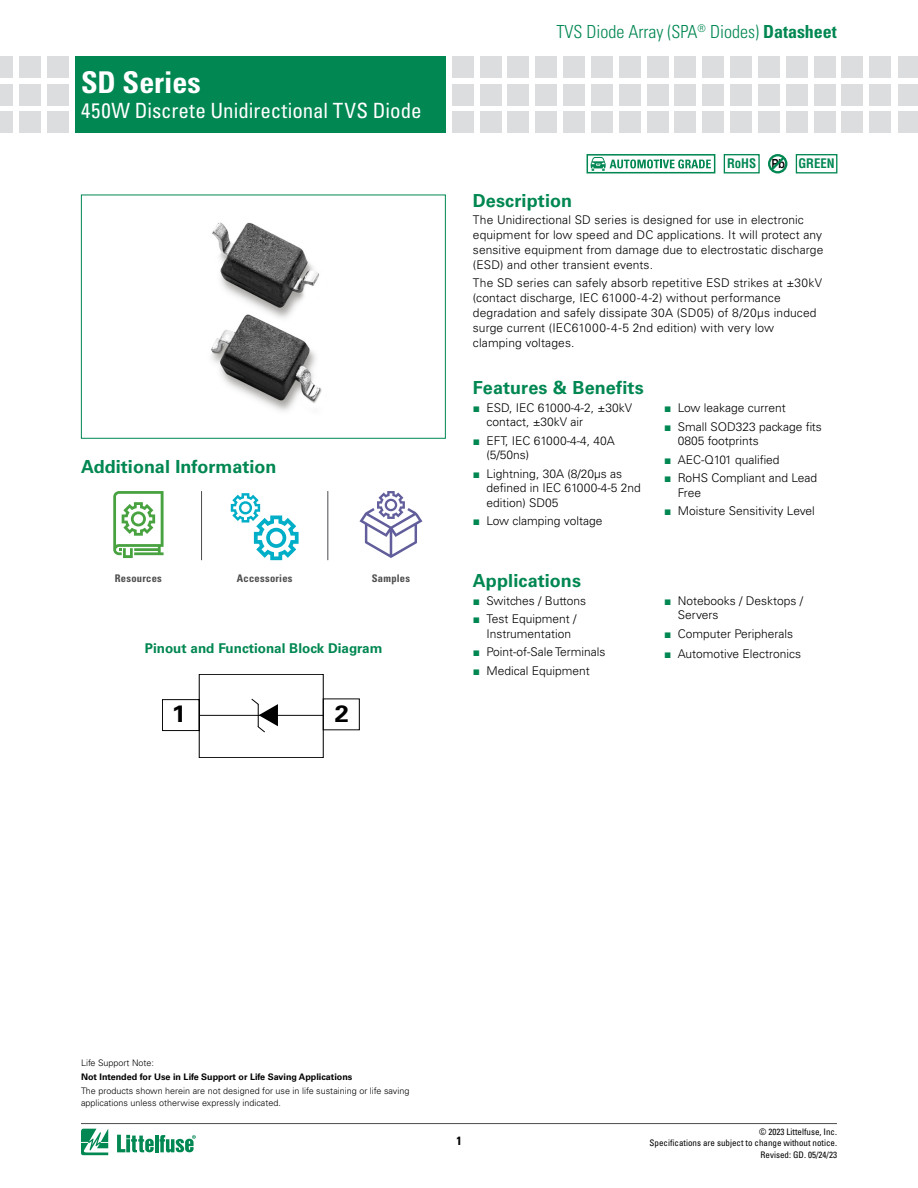
<style>
.page{position:relative;width:918px;height:1188px;background:#fff}
.page>*{position:absolute;margin:0;border:0;box-sizing:border-box;transform-origin:0 0}
.t1{font:700 condensed 30px "Univers LT Std";color:#fff}
.t2{font:700 23.55px "Univers LT Std";color:#000;scale:1.07 1}
.t3{font:condensed 21px "Univers LT Std";color:#fff}
.t4{font:700 18px "Univers LT Std";color:#008752}
.t5{font:300 condensed 18px "Univers LT Std";color:#008752}
.t6{font:700 13.5px "Univers LT Std";color:#008752}
.t7{font:700 condensed 12.9px "Helvetica LT Std";color:#008752}
.t8{font:300 12px/14.4px "Univers LT Std";color:#000}
.t9{font:700 condensed 12px "Univers LT Std";color:#000}
.t10{font:700 condensed 10.5px "Univers LT Std";letter-spacing:.025em;color:#4d4d4f}
.t11{font:300 9px/12px "Univers LT Std";color:#000}
.t12{font:condensed 9px/10.8px "Univers LT Std";color:#000;text-align:right}
.t13{font:700 9px "Univers LT Std";color:#000}
.s1{font-weight:700}
.s2{font-family:"Univers LT Std";font-stretch:expanded;font-size:12.6px;color:#000}
.s3{font-family:"Arial";font-weight:400;color:#008752}
</style>
<div class="page">
<hr style="left:81px;top:1123px;width:756px;height:1px;background:#4d4d4f">
<svg style="left:81px;top:1129px;width:27px;height:26px"></svg>
<hr style="left:155px;top:1135px;width:3px;height:17px;background:#008752">
<svg style="left:160px;top:1135px;width:36px;height:18px"></svg>
<svg style="left:117px;top:1135px;width:37px;height:17px"></svg>
<div style="left:75px;top:56px;width:371px;height:77px;background:#008752"></div>
<div style="left:47px;top:56px;width:21px;height:21px;background:#dcddde"></div>
<div style="left:47px;top:84px;width:21px;height:21px;background:#dcddde"></div>
<div style="left:47px;top:112px;width:21px;height:21px;background:#dcddde"></div>
<div style="left:19px;top:56px;width:21px;height:21px;background:#dcddde"></div>
<div style="left:19px;top:84px;width:21px;height:21px;background:#dcddde"></div>
<div style="left:19px;top:112px;width:21px;height:21px;background:#dcddde"></div>
<div style="left:0;top:56px;width:13px;height:21px;background:#dcddde"></div>
<div style="left:0;top:84px;width:13px;height:21px;background:#dcddde"></div>
<div style="left:0;top:112px;width:13px;height:21px;background:#dcddde"></div>
<div style="left:870px;top:56px;width:21px;height:21px;background:#dcddde"></div>
<div style="left:870px;top:84px;width:21px;height:21px;background:#dcddde"></div>
<div style="left:870px;top:112px;width:21px;height:21px;background:#dcddde"></div>
<div style="left:452px;top:56px;width:21px;height:21px;background:#dcddde"></div>
<div style="left:452px;top:84px;width:21px;height:21px;background:#dcddde"></div>
<div style="left:452px;top:112px;width:21px;height:21px;background:#dcddde"></div>
<div style="left:480px;top:56px;width:21px;height:21px;background:#dcddde"></div>
<div style="left:480px;top:84px;width:21px;height:21px;background:#dcddde"></div>
<div style="left:480px;top:112px;width:21px;height:21px;background:#dcddde"></div>
<div style="left:508px;top:56px;width:21px;height:21px;background:#dcddde"></div>
<div style="left:508px;top:84px;width:21px;height:21px;background:#dcddde"></div>
<div style="left:508px;top:112px;width:21px;height:21px;background:#dcddde"></div>
<div style="left:536px;top:56px;width:21px;height:21px;background:#dcddde"></div>
<div style="left:536px;top:84px;width:21px;height:21px;background:#dcddde"></div>
<div style="left:536px;top:112px;width:21px;height:21px;background:#dcddde"></div>
<div style="left:563px;top:56px;width:22px;height:21px;background:#dcddde"></div>
<div style="left:563px;top:84px;width:22px;height:21px;background:#dcddde"></div>
<div style="left:563px;top:112px;width:22px;height:21px;background:#dcddde"></div>
<div style="left:591px;top:56px;width:22px;height:21px;background:#dcddde"></div>
<div style="left:591px;top:84px;width:22px;height:21px;background:#dcddde"></div>
<div style="left:591px;top:112px;width:22px;height:21px;background:#dcddde"></div>
<div style="left:619px;top:56px;width:21px;height:21px;background:#dcddde"></div>
<div style="left:619px;top:84px;width:21px;height:21px;background:#dcddde"></div>
<div style="left:619px;top:112px;width:21px;height:21px;background:#dcddde"></div>
<div style="left:647px;top:56px;width:21px;height:21px;background:#dcddde"></div>
<div style="left:647px;top:84px;width:21px;height:21px;background:#dcddde"></div>
<div style="left:647px;top:112px;width:21px;height:21px;background:#dcddde"></div>
<div style="left:675px;top:56px;width:21px;height:21px;background:#dcddde"></div>
<div style="left:675px;top:84px;width:21px;height:21px;background:#dcddde"></div>
<div style="left:675px;top:112px;width:21px;height:21px;background:#dcddde"></div>
<div style="left:703px;top:56px;width:21px;height:21px;background:#dcddde"></div>
<div style="left:703px;top:84px;width:21px;height:21px;background:#dcddde"></div>
<div style="left:703px;top:112px;width:21px;height:21px;background:#dcddde"></div>
<div style="left:730px;top:56px;width:22px;height:21px;background:#dcddde"></div>
<div style="left:730px;top:84px;width:22px;height:21px;background:#dcddde"></div>
<div style="left:730px;top:112px;width:22px;height:21px;background:#dcddde"></div>
<div style="left:786px;top:56px;width:21px;height:21px;background:#dcddde"></div>
<div style="left:786px;top:84px;width:21px;height:21px;background:#dcddde"></div>
<div style="left:786px;top:112px;width:21px;height:21px;background:#dcddde"></div>
<div style="left:758px;top:56px;width:22px;height:21px;background:#dcddde"></div>
<div style="left:758px;top:84px;width:22px;height:21px;background:#dcddde"></div>
<div style="left:758px;top:112px;width:22px;height:21px;background:#dcddde"></div>
<div style="left:814px;top:56px;width:21px;height:21px;background:#dcddde"></div>
<div style="left:814px;top:84px;width:21px;height:21px;background:#dcddde"></div>
<div style="left:814px;top:112px;width:21px;height:21px;background:#dcddde"></div>
<div style="left:842px;top:56px;width:21px;height:21px;background:#dcddde"></div>
<div style="left:842px;top:84px;width:21px;height:21px;background:#dcddde"></div>
<div style="left:842px;top:112px;width:21px;height:21px;background:#dcddde"></div>
<div style="left:898px;top:56px;width:20px;height:21px;background:#dcddde"></div>
<div style="left:898px;top:84px;width:20px;height:21px;background:#dcddde"></div>
<div style="left:898px;top:112px;width:20px;height:21px;background:#dcddde"></div>
<div style="left:724px;top:154px;width:36px;height:19px;border:1px solid #008752"></div>
<svg style="left:768px;top:154px;width:19px;height:19px"></svg>
<div style="left:796px;top:154px;width:41px;height:19px;border:1px solid #008752"></div>
<svg style="left:162px;top:674px;width:162px;height:84px"></svg>
<img style="left:211px;top:222px;width:111px;height:189px">
<div style="left:81px;top:195px;width:365px;height:244px;border:1px solid #008752"></div>
<div style="left:587px;top:154px;width:128px;height:19px;border:2px solid #008752"></div>
<svg style="left:591px;top:157px;width:120px;height:14px"></svg>
<hr style="left:201px;top:491px;width:1px;height:69px;background:#4d4d4f">
<hr style="left:327px;top:491px;width:1px;height:69px;background:#4d4d4f">
<svg style="left:113px;top:491px;width:51px;height:67px"></svg>
<svg style="left:231px;top:493px;width:68px;height:67px"></svg>
<svg style="left:359px;top:491px;width:63px;height:67px"></svg>
<h1 class="t1" style="left:81px;top:64px;width:121px">SD Series</h1>
<h3 class="t3" style="left:81px;top:97px;width:342px">450W Discrete Unidirectional TVS Diode</h3>
<h3 class="t4" style="left:81px;top:456px;width:197px">Additional Information</h3>
<p class="t10" style="left:115px;top:572px;width:49px">Resources</p>
<p class="t10" style="left:237px;top:572px;width:57px">Accessories</p>
<p class="t10" style="left:372px;top:572px;width:40px">Samples</p>
<p class="t6" style="left:145px;top:640px;width:239px">Pinout and Functional Block Diagram</p>
<h2 class="t2" style="left:172px;top:700px;width:15px">1</h2>
<h2 class="t2" style="left:335px;top:700px;width:15px">2</h2>
<h3 class="t5" style="left:556px;top:21px;width:282px">TVS Diode Array (SPA<sup>®</sup> Diodes) <span class="s1">Datasheet</span></h3>
<h3 class="t4" style="left:473px;top:191px;width:101px">Description</h3>
<p class="t7" style="left:727px;top:155px;width:109px">RoHS <span class="s2">Pb</span> GREEN</p>
<p class="t8" style="left:473px;top:212px;width:352px;line-height:15px">The Unidirectional SD series is designed for use in electronic equipment for low speed and DC applications. It will protect any sensitive equipment from damage due to electrostatic discharge (ESD) and other transient events.</p>
<p class="t8" style="left:473px;top:275px;width:351px;line-height:15px">The SD series can safely absorb repetitive ESD strikes at ±30kV (contact discharge, IEC 61000-4-2) without performance degradation and safely dissipate 30A (SD05) of 8/20μs induced surge current (IEC61000-4-5 2nd edition) with very low clamping voltages.</p>
<h3 class="t4" style="left:473px;top:377px;width:172px">Features &amp; Benefits</h3>
<p class="t8" style="left:486px;top:400px;width:147px;text-indent:-14px"><span class="s3">■</span> ESD, IEC 61000-4-2, ±30kV contact, ±30kV air</p>
<p class="t8" style="left:486px;top:433px;width:130px;text-indent:-14px"><span class="s3">■</span> EFT, IEC 61000-4-4, 40A (5/50ns)</p>
<p class="t8" style="left:486px;top:467px;width:156px;text-indent:-14px"><span class="s3">■</span> Lightning, 30A (8/20μs as defined in IEC 61000-4-5 2nd edition) SD05</p>
<p class="t8" style="left:473px;top:514px;width:131px"><span class="s3">■</span> Low clamping voltage</p>
<p class="t8" style="left:664px;top:400px;width:123px"><span class="s3">■</span> Low leakage current</p>
<p class="t8" style="left:678px;top:419px;width:146px;text-indent:-14px"><span class="s3">■</span> Small SOD323 package fits<br>0805 footprints</p>
<p class="t8" style="left:664px;top:452px;width:117px"><span class="s3">■</span> AEC-Q101 qualified</p>
<p class="t8" style="left:678px;top:471px;width:141px;text-indent:-14px"><span class="s3">■</span> RoHS Compliant and Lead<br>Free</p>
<p class="t8" style="left:664px;top:504px;width:152px"><span class="s3">■</span> Moisture Sensitivity Level</p>
<h3 class="t4" style="left:473px;top:570px;width:110px">Applications</h3>
<p class="t8" style="left:473px;top:593px;width:115px"><span class="s3">■</span> Switches / Buttons</p>
<p class="t8" style="left:486px;top:612px;width:91px;text-indent:-14px"><span class="s3">■</span> Test Equipment /<br>Instrumentation</p>
<p class="t8" style="left:473px;top:645px;width:134px"><span class="s3">■</span> Point-of-Sale Terminals</p>
<p class="t8" style="left:473px;top:663px;width:118px"><span class="s3">■</span> Medical Equipment</p>
<p class="t8" style="left:678px;top:593px;width:127px;text-indent:-14px"><span class="s3">■</span> Notebooks / Desktops /<br>Servers</p>
<p class="t8" style="left:664px;top:626px;width:130px"><span class="s3">■</span> Computer Peripherals</p>
<p class="t8" style="left:664px;top:647px;width:138px"><span class="s3">■</span> Automotive Electronics</p>
<p class="t11" style="left:81px;top:1057px;width:75px">Life Support Note:</p>
<p class="t13" style="left:81px;top:1072px;width:273px">Not Intended for Use in Life Support or Life Saving Applications</p>
<p class="t11" style="left:81px;top:1085px;width:330px">The products shown herein are not designed for use in life sustaining or life saving applications unless otherwise expressly indicated.</p>
<p class="t9" style="left:456px;top:1133px;width:7px">1</p>
<p class="t12" style="left:650px;top:1126px;width:189px">© 2023 Littelfuse, Inc.<br>Specifications are subject to change without notice.</p>
<p class="t12" style="left:761px;top:1149px;width:78px">Revised: GD. 05/24/23</p>
</div>
